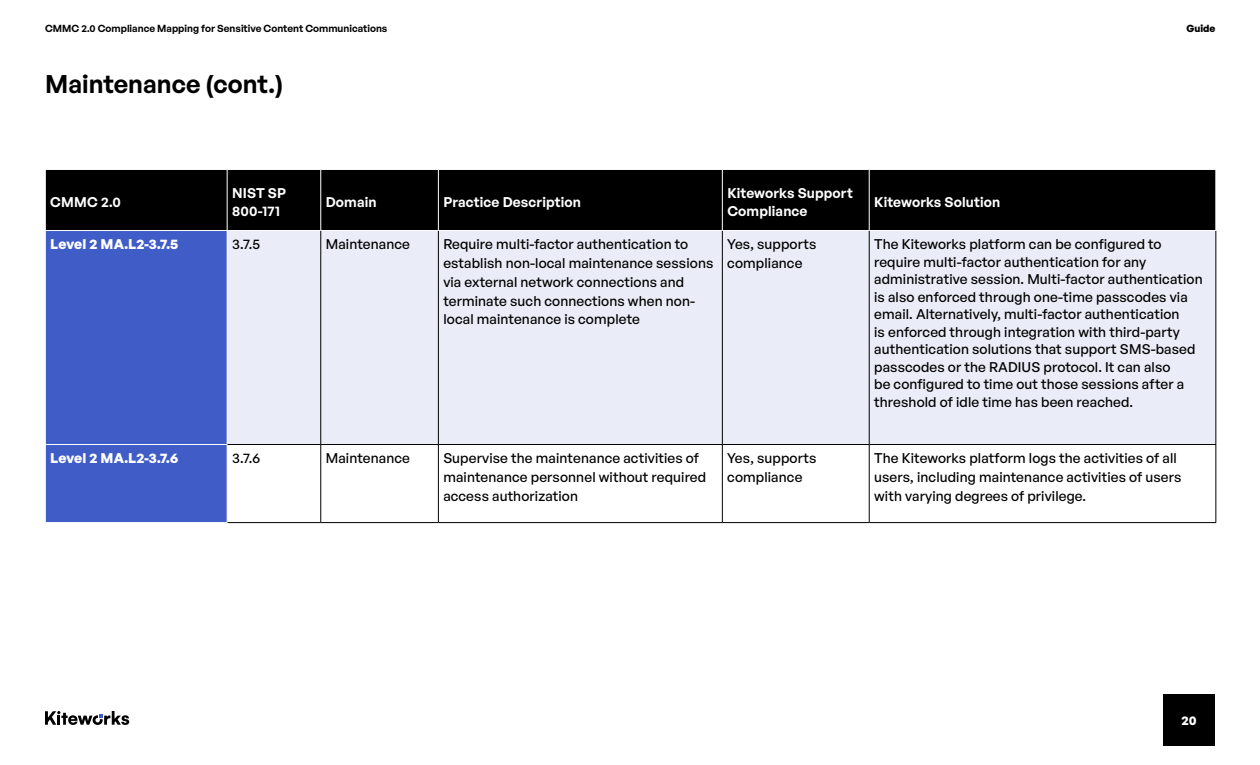
<style>
.page{position:relative;width:1260px;height:765px;background:#fff}
.page>*{position:absolute;margin:0;border:0;box-sizing:border-box;transform-origin:0 0}
.t1{font:600 25px "General Sans";color:#000}
.t2{font:500 13.75px/18.8px "General Sans";letter-spacing:.01em;color:#000}
.t3{font:600 13.75px/18.8px "General Sans";letter-spacing:.01em;color:#fff}
.t4{font:700 13.75px "General Sans";letter-spacing:.005em;color:#fff}
.t5{font:700 12.5px "General Sans";color:#fff}
.t6{font:600 10px "General Sans";color:#000}
.t7{font:700 10px "General Sans";color:#000}
</style>
<div class="page">
<div style="left:1163px;top:695px;width:52px;height:51px;background:#000"></div>
<svg style="left:45px;top:711px;width:84px;height:14px"></svg>
<div style="left:46px;top:170px;width:1170px;height:60px;background:#000"></div>
<div style="left:46px;top:231px;width:181px;height:291px;background:#3f5cc7"></div>
<div style="left:228px;top:231px;width:988px;height:213px;background:#eaedf7"></div>
<hr style="left:227px;top:170px;width:1px;height:60px;background:#fff">
<hr style="left:320px;top:170px;width:1px;height:60px;background:#fff">
<hr style="left:438px;top:170px;width:1px;height:60px;background:#fff">
<hr style="left:722px;top:170px;width:1px;height:60px;background:#fff">
<hr style="left:869px;top:170px;width:1px;height:60px;background:#fff">
<hr style="left:45px;top:444px;width:182px;height:1px;background:#fff">
<hr style="left:320px;top:231px;width:1px;height:213px;background:#000">
<hr style="left:438px;top:231px;width:1px;height:213px;background:#000">
<hr style="left:722px;top:231px;width:1px;height:213px;background:#000">
<hr style="left:869px;top:231px;width:1px;height:213px;background:#000">
<hr style="left:1216px;top:231px;width:1px;height:213px;background:#000">
<hr style="left:227px;top:444px;width:94px;height:1px;background:#000">
<hr style="left:321px;top:444px;width:117px;height:1px;background:#000">
<hr style="left:320px;top:445px;width:1px;height:77px;background:#000">
<hr style="left:438px;top:444px;width:284px;height:1px;background:#000">
<hr style="left:438px;top:445px;width:1px;height:77px;background:#000">
<hr style="left:722px;top:444px;width:147px;height:1px;background:#000">
<hr style="left:722px;top:445px;width:1px;height:77px;background:#000">
<hr style="left:869px;top:444px;width:347px;height:1px;background:#000">
<hr style="left:869px;top:445px;width:1px;height:77px;background:#000">
<hr style="left:1216px;top:445px;width:1px;height:77px;background:#000">
<hr style="left:227px;top:522px;width:94px;height:1px;background:#000">
<hr style="left:321px;top:522px;width:117px;height:1px;background:#000">
<hr style="left:438px;top:522px;width:284px;height:1px;background:#000">
<hr style="left:722px;top:522px;width:147px;height:1px;background:#000">
<hr style="left:869px;top:522px;width:347px;height:1px;background:#000">
<p class="t6" style="left:45px;top:22px;width:344px">CMMC 2.0 Compliance Mapping for Sensitive Content Communications</p>
<p class="t7" style="left:1186px;top:22px;width:31px">Guide</p>
<h1 class="t1" style="left:45px;top:68px;width:239px">Maintenance (cont.)</h1>
<p class="t3" style="left:50px;top:192px;width:72px">CMMC 2.0</p>
<p class="t3" style="left:232px;top:183px;width:56px">NIST SP<br>800-171</p>
<p class="t3" style="left:326px;top:192px;width:52px">Domain</p>
<p class="t3" style="left:443px;top:192px;width:139px">Practice Description</p>
<p class="t3" style="left:727px;top:183px;width:127px">Kiteworks Support<br>Compliance</p>
<p class="t3" style="left:874px;top:192px;width:128px">Kiteworks Solution</p>
<p class="t4" style="left:50px;top:236px;width:129px">Level 2 MA.L2-3.7.5</p>
<p class="t2" style="left:232px;top:235px;width:30px">3.7.5</p>
<p class="t2" style="left:326px;top:235px;width:86px">Maintenance</p>
<p class="t2" style="left:443px;top:235px;width:272px">Require multi-factor authentication to establish non-local maintenance sessions via external network connections and terminate such connections when non&shy;local maintenance is complete</p>
<p class="t2" style="left:727px;top:235px;width:91px">Yes, supports compliance</p>
<p class="t2" style="left:874px;top:235px;width:330px;line-height:17.5px">The Kiteworks platform can be configured to require multi-factor authentication for any administrative session. Multi-factor authentication is also enforced through one-time passcodes via email. Alternatively, multi-factor authentication<br>is enforced through integration with third-party authentication solutions that support SMS-based passcodes or the RADIUS protocol. It can also<br>be configured to time out those sessions after a threshold of idle time has been reached.</p>
<p class="t4" style="left:50px;top:450px;width:129px">Level 2 MA.L2-3.7.6</p>
<p class="t2" style="left:232px;top:449px;width:30px">3.7.6</p>
<p class="t2" style="left:326px;top:449px;width:86px">Maintenance</p>
<p class="t2" style="left:443px;top:449px;width:264px">Supervise the maintenance activities of maintenance personnel without required access authorization</p>
<p class="t2" style="left:727px;top:449px;width:91px">Yes, supports compliance</p>
<p class="t2" style="left:874px;top:449px;width:309px">The Kiteworks platform logs the activities of all users, including maintenance activities of users with varying degrees of privilege.</p>
<p class="t5" style="left:1181px;top:713px;width:17px">20</p>
</div>
